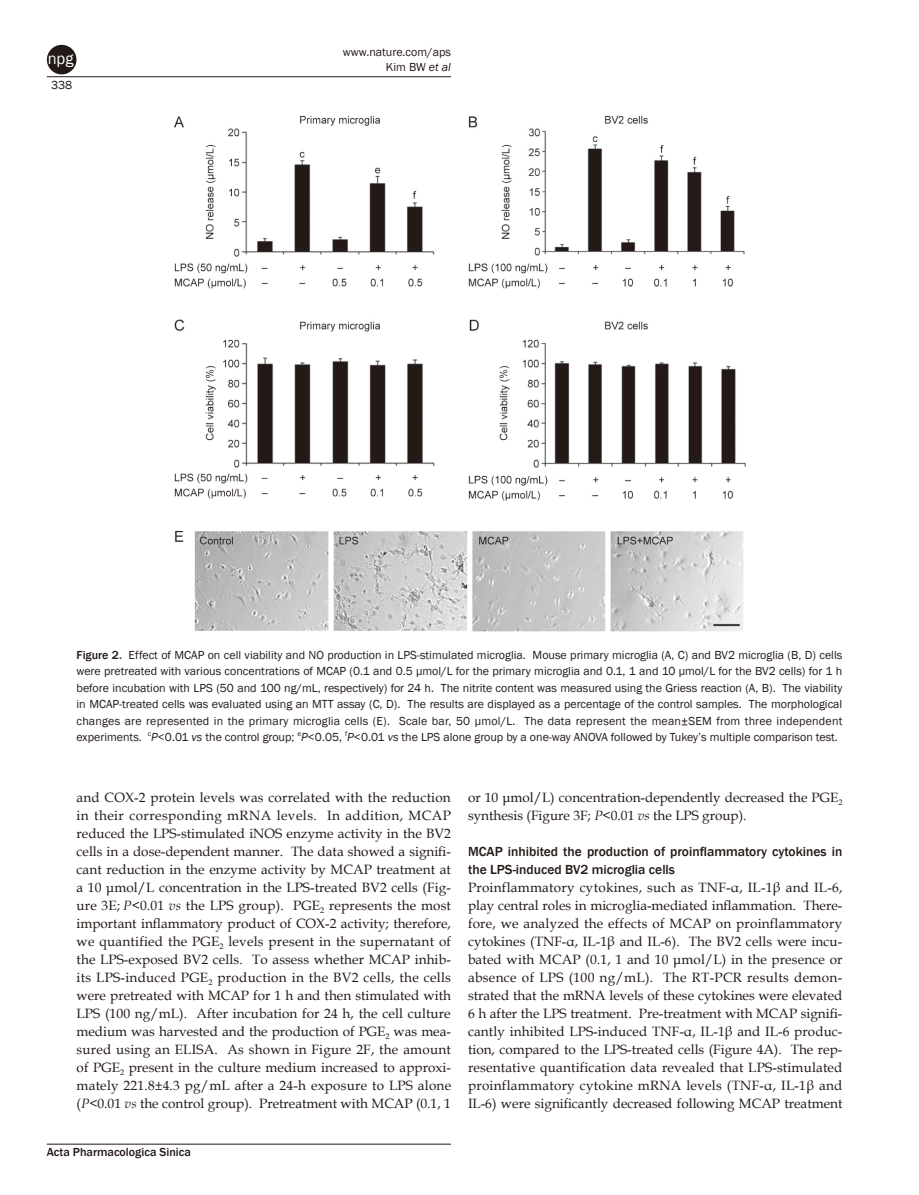
<style>
.page{position:relative;width:919px;height:1195px;background:#fff}
.page>*{position:absolute;margin:0;border:0;box-sizing:border-box;transform-origin:0 0}
.t1{font:16.5px "Franklin Gothic";color:#fff}
.无段头空英文正文{font:13.5px/18px "Book Antiqua";color:#231916;text-align:justify}
.二级标题{font:13.5px/18px "Franklin Gothic Medium 2";color:#231916}
.图表注{font:12px/16.5px "Franklin Gothic Book 2";color:#231916;text-align:justify}
.t2{font:12px/15px "Franklin Gothic";color:#231916;text-align:right}
.t3{font:500 12px "Franklin Gothic";color:#231916}
.s1{font-style:italic}
.s2{font-family:"Franklin Gothic Medium 2"}
.s3{font-family:"Franklin Gothic";font-style:italic}
.s4{font-family:"Book Antiqua 2"}
.s5{font-family:"Franklin Gothic";font-weight:500}
</style>
<div class="page">
<hr style="left:47px;top:76px;width:404px;height:1px;background:#231916">
<hr style="left:47px;top:1144px;width:404px;height:1px;background:#231916">
<div style="left:47px;top:45px;width:29px;height:29px;background:#231916;border-radius:50%"></div>
<img style="left:174px;top:115px;width:572px;height:516px">
<p class="t1" style="left:48px;top:48px;width:27px">npg</p>
<p class="图表注" style="left:51px;top:77px;width:23px">338</p>
<p class="t2" style="left:343px;top:45px;width:110px">www.nature.com/aps<br>Kim BW <span class="s1">et al</span></p>
<p class="图表注" style="left:77px;top:646px;width:767px"><span class="s2">Figure 2.</span> Effect of MCAP on cell viability and NO production in LPS-stimulated microglia. Mouse primary microglia (A, C) and BV2 microglia (B, D) cells were pretreated with various concentrations of MCAP (0.1 and 0.5 µmol/L for the primary microglia and 0.1, 1 and 10 µmol/L for the BV2 cells) for 1 h before incubation with LPS (50 and 100 ng/mL, respectively) for 24 h. The nitrite content was measured using the Griess reaction (A, B). The viability in MCAP-treated cells was evaluated using an MTT assay (C, D). The results are displayed as a percentage of the control samples. The morphological changes are represented in the primary microglia cells (E). Scale bar, 50 µmol/L. The data represent the mean±SEM from three independent experiments. <sup>c</sup><span class="s3">P</span>&lt;0.01 <span class="s3">vs</span> the control group; <sup>e</sup><span class="s3">P</span>&lt;0.05, <sup>f</sup><span class="s3">P</span>&lt;0.01 <span class="s3">vs</span> the LPS alone group by a one-way ANOVA followed by Tukey’s multiple comparison test.</p>
<p class="无段头空英文正文" style="left:77px;top:788px;width:376px">and COX-2 protein levels was correlated with the reduction in their corresponding mRNA levels. In addition, MCAP reduced the LPS-stimulated iNOS enzyme activity in the BV2 cells in a dose-dependent manner. The data showed a signifi&shy;cant reduction in the enzyme activity by MCAP treatment at a 10 μmol/L concentration in the LPS-treated BV2 cells (Fig&shy;ure 3E; <span class="s1">P</span>&lt;0.01 <span class="s1">vs</span> the LPS group). PGE<sub>2</sub> <span class="s4">represents the most </span>important inflammatory product of COX-2 activity; therefore, we quantified the PGE<sub>2</sub> <span class="s4">levels present in the supernatant of </span>the LPS-exposed BV2 cells. To assess whether MCAP inhib&shy;its LPS-induced PGE<sub>2</sub> production in the BV2 cells, the cells were pretreated with MCAP for 1 h and then stimulated with LPS (100 ng/mL). After incubation for 24 h, the cell culture medium was harvested and the production of PGE<sub>2</sub> <span class="s4">was mea&shy;</span>sured using an ELISA. As shown in Figure 2F, the amount of PGE<sub>2</sub> <span class="s4">present in the culture medium increased to approxi&shy;</span>mately 221.8±4.3 pg/mL after a 24-h exposure to LPS alone (<span class="s1">P</span>&lt;0.01 <span class="s1">vs</span> the control group). Pretreatment with MCAP (0.1, 1</p>
<p class="无段头空英文正文" style="left:468px;top:788px;width:376px">or 10 μmol/L) concentration-dependently decreased the PGE<sub>2 </sub>synthesis (Figure 3F; <span class="s1">P</span>&lt;0.01 <span class="s1">vs</span> the LPS group).</p>
<p class="二级标题" style="left:468px;top:843px;width:376px">MCAP inhibited the production of proinflammatory cytokines in <span class="s5">the LPS-induced BV2 microglia cells</span></p>
<p class="无段头空英文正文" style="left:468px;top:878px;width:376px">Proinflammatory cytokines, such as TNF-α, IL-1β and IL-6, play central roles in microglia-mediated inflammation. There&shy;fore, we analyzed the effects of MCAP on proinflammatory cytokines (TNF-α, IL-1β and IL-6). The BV2 cells were incu&shy;bated with MCAP (0.1, 1 and 10 μmol/L) in the presence or absence of LPS (100 ng/mL). The RT-PCR results demon&shy;strated that the mRNA levels of these cytokines were elevated 6 h after the LPS treatment. Pre-treatment with MCAP signifi&shy;cantly inhibited LPS-induced TNF-α, IL-1β and IL-6 produc&shy;tion, compared to the LPS-treated cells (Figure 4A). The rep&shy;resentative quantification data revealed that LPS-stimulated proinflammatory cytokine mRNA levels (TNF-α, IL-1β and IL-6) were significantly decreased following MCAP treatment</p>
<p class="t3" style="left:47px;top:1144px;width:145px">Acta Pharmacologica Sinica</p>
</div>
